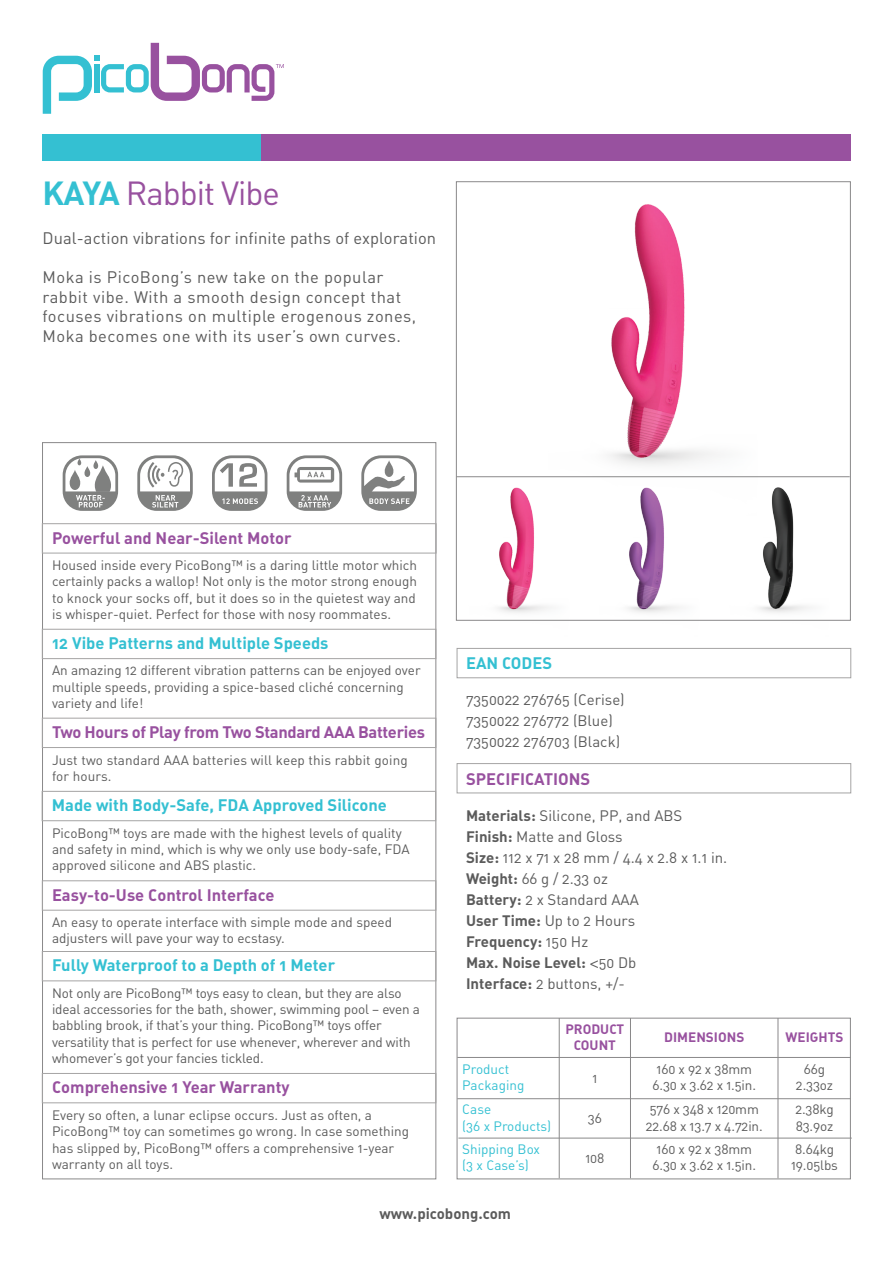
<style>
.page{position:relative;width:893px;height:1263px;background:#fff}
.page>*{position:absolute;margin:0;border:0;box-sizing:border-box;transform-origin:0 0}
.t1{font:33px "DIN Regular Alternate";letter-spacing:-.03em;color:#98519f}
.t2{font:16.5px/19.5px "DIN Regular Alternate";letter-spacing:.03em;color:#5b5b5b}
.t3{font:16.5px "DIN Bold Alternate";color:#34c0d2}
.t4{font:16.5px "DIN Bold Alternate";color:#98519f}
.t5{font:16.5px "DIN Regular Alternate";letter-spacing:.005em;color:#5b5b5b}
.t6{font:16.5px "DIN Bold Alternate";letter-spacing:-.02em;color:#98519f}
.t7{font:15px/21px "DIN Regular Alternate";color:#5b5b5b}
.t8{font:15px/21px "DIN Bold Alternate";color:#5b5b5b}
.t9{font:13.5px/16.2px "DIN Regular Alternate";color:#5b5b5b}
.t10{font:13.5px/16.2px "DIN Regular Alternate";color:#34c0d2}
.t11{font:13.5px/16.2px "DIN Bold Alternate";color:#98519f;text-align:center}
.s1{font-family:"DIN Bold Alternate";color:#34c0d2}
.s2{font-family:"DIN Bold Alternate"}
.s3{font-family:"DIN Regular Alternate"}
.s4{font-family:"DIN Neuzeit Grotesk Std";font-weight:300}
</style>
<div class="page">
<img style="left:427px;top:453px;width:131px;height:184px">
<img style="left:558px;top:515px;width:130px;height:106px">
<img style="left:688px;top:477px;width:163px;height:144px">
<img style="left:462px;top:134px;width:384px;height:381px">
<hr style="left:456px;top:476px;width:394px;height:1px;background:#8a898a">
<svg style="left:287px;top:455px;width:55px;height:56px"></svg>
<div style="left:457px;top:763px;width:394px;height:30px;border:1px solid #a5a4a4"></div>
<div style="left:457px;top:648px;width:394px;height:30px;border:1px solid #a5a4a4"></div>
<div style="left:457px;top:1018px;width:394px;height:161px;border:1px solid #8a898a"></div>
<hr style="left:457px;top:1057px;width:394px;height:1px;background:#8a898a">
<hr style="left:457px;top:1098px;width:394px;height:1px;background:#8a898a">
<hr style="left:458px;top:1138px;width:394px;height:1px;background:#8a898a">
<hr style="left:559px;top:1018px;width:1px;height:160px;background:#8a898a">
<hr style="left:630px;top:1018px;width:1px;height:160px;background:#8a898a">
<hr style="left:778px;top:1018px;width:1px;height:160px;background:#8a898a">
<div style="left:42px;top:523px;width:394px;height:30px;border:1px solid #a5a4a4"></div>
<div style="left:42px;top:629px;width:394px;height:30px;border:1px solid #a5a4a4"></div>
<div style="left:42px;top:718px;width:394px;height:30px;border:1px solid #a5a4a4"></div>
<div style="left:42px;top:791px;width:394px;height:30px;border:1px solid #a5a4a4"></div>
<div style="left:42px;top:951px;width:394px;height:30px;border:1px solid #a5a4a4"></div>
<div style="left:42px;top:1073px;width:394px;height:30px;border:1px solid #a5a4a4"></div>
<svg style="left:212px;top:455px;width:55px;height:56px"></svg>
<svg style="left:137px;top:455px;width:56px;height:56px"></svg>
<svg style="left:361px;top:455px;width:56px;height:56px"></svg>
<svg style="left:63px;top:455px;width:55px;height:56px"></svg>
<svg style="left:43px;top:43px;width:241px;height:71px"></svg>
<div style="left:43px;top:135px;width:218px;height:26px;background:#34c0d2"></div>
<div style="left:261px;top:135px;width:589px;height:26px;background:#98519f"></div>
<h1 class="t1" style="left:43px;top:173px;width:239px"><span class="s1">KAYA</span> Rabbit Vibe</h1>
<p class="t5" style="left:43px;top:228px;width:395px">Dual-action vibrations for infinite paths of exploration</p>
<p class="t2" style="left:43px;top:267px;width:375px">Moka is PicoBong’s new take on the popular rabbit vibe. With a smooth design concept that focuses vibrations on multiple erogenous zones, Moka becomes one with its user’s own curves.</p>
<p class="t4" style="left:52px;top:527px;width:241px">Powerful and Near-Silent Motor</p>
<p class="t9" style="left:52px;top:557px;width:367px;text-align:justify">Housed inside every PicoBong™ is a daring little motor which certainly packs a wallop! Not only is the motor strong enough to knock your socks off, but it does so in the quietest way and is whisper-quiet. Perfect for those with nosy roommates.</p>
<p class="t3" style="left:52px;top:632px;width:278px">12 Vibe Patterns and Multiple Speeds</p>
<p class="t9" style="left:52px;top:662px;width:370px">An amazing 12 different vibration patterns can be enjoyed over multiple speeds, providing a spice-based cliché concerning variety and life!</p>
<p class="t6" style="left:52px;top:721px;width:375px">Two Hours of Play from Two Standard AAA Batteries</p>
<p class="t9" style="left:52px;top:751px;width:357px">Just two standard AAA batteries will keep this rabbit going for hours.</p>
<p class="t3" style="left:52px;top:794px;width:337px">Made with Body-Safe, FDA Approved Silicone</p>
<p class="t9" style="left:52px;top:825px;width:359px">PicoBong™ toys are made with the highest levels of quality and safety in mind, which is why we only use body-safe, FDA approved silicone and ABS plastic.</p>
<p class="t4" style="left:52px;top:884px;width:224px">Easy-to-Use Control Interface</p>
<p class="t9" style="left:52px;top:914px;width:342px">An easy to operate interface with simple mode and speed adjusters will pave your way to ecstasy.</p>
<p class="t3" style="left:52px;top:955px;width:285px">Fully Waterproof to a Depth of 1 Meter</p>
<p class="t9" style="left:52px;top:985px;width:369px">Not only are PicoBong™ toys easy to clean, but they are also ideal accessories for the bath, shower, swimming pool – even a babbling brook, if that’s your thing. PicoBong™ toys offer versatility that is perfect for use whenever, wherever and with whomever’s got your fancies tickled.</p>
<p class="t4" style="left:52px;top:1076px;width:239px">Comprehensive 1 Year Warranty</p>
<p class="t9" style="left:52px;top:1107px;width:359px">Every so often, a lunar eclipse occurs. Just as often, a PicoBong™ toy can sometimes go wrong. In case something has slipped by, PicoBong™ offers a comprehensive 1-year warranty on all toys.</p>
<p class="t3" style="left:466px;top:652px;width:88px">EAN CODES</p>
<p class="t7" style="left:466px;top:689px;width:160px">7350022 276765 (Cerise)<br>7350022 276772 (Blue)<br>7350022 276703 (Black)</p>
<p class="t4" style="left:466px;top:768px;width:126px">SPECIFICATIONS</p>
<p class="t7" style="left:466px;top:804px;width:263px"><span class="s2">Materials:</span> Silicone, PP, and ABS<br><span class="s2">Finish:</span> Matte and Gloss<br><span class="s2">Size:</span> 112 x 71 x 28 mm / 4.4 x 2.8 x 1.1 in.<br><span class="s2">Weight:</span> 66 g / 2.33 oz<br><span class="s2">Battery:</span> 2 x Standard AAA<br><span class="s2">User Time:</span> Up to 2 Hours</p>
<p class="t8" style="left:466px;top:930px;width:172px">Frequency: <span class="s3">150 Hz<br></span>Max. Noise Level: <span class="s4">&lt;</span><span class="s3">50 Db</span></p>
<p class="t7" style="left:466px;top:972px;width:160px"><span class="s2">Interface:</span> 2 buttons, +/-</p>
<p class="t11" style="left:565px;top:1021px;width:60px">PRODUCT<br>COUNT</p>
<p class="t11" style="left:664px;top:1029px;width:82px">DIMENSIONS</p>
<p class="t11" style="left:786px;top:1029px;width:59px">WEIGHTS</p>
<p class="t10" style="left:462px;top:1060px;width:64px">Product<br>Packaging</p>
<p class="t9" style="left:652px;top:1061px;width:105px">160 x 92 x 38mm<br>6.30 x 3.62 x 1.5in.</p>
<p class="t9" style="left:646px;top:1101px;width:118px">576 x 348 x 120mm<br>22.68 x 13.7 x 4.72in.</p>
<p class="t9" style="left:652px;top:1141px;width:105px">160 x 92 x 38mm<br>6.30 x 3.62 x 1.5in.</p>
<p class="t9" style="left:592px;top:1070px;width:7px">1</p>
<p class="t9" style="left:588px;top:1109px;width:15px">36</p>
<p class="t9" style="left:585px;top:1150px;width:21px">108</p>
<p class="t10" style="left:462px;top:1101px;width:90px">Case<br>(36 x Products)</p>
<p class="t10" style="left:462px;top:1141px;width:79px">Shipping Box (3 x Case’s)</p>
<p class="t9" style="left:796px;top:1061px;width:39px;text-align:center">66g<br>2.33oz</p>
<p class="t9" style="left:795px;top:1101px;width:40px">2.38kg<br>83.9oz</p>
<p class="t9" style="left:791px;top:1141px;width:48px">8.64kg<br>19.05lbs</p>
<p class="t8" style="left:379px;top:1203px;width:133px">www.picobong.com</p>
</div>
